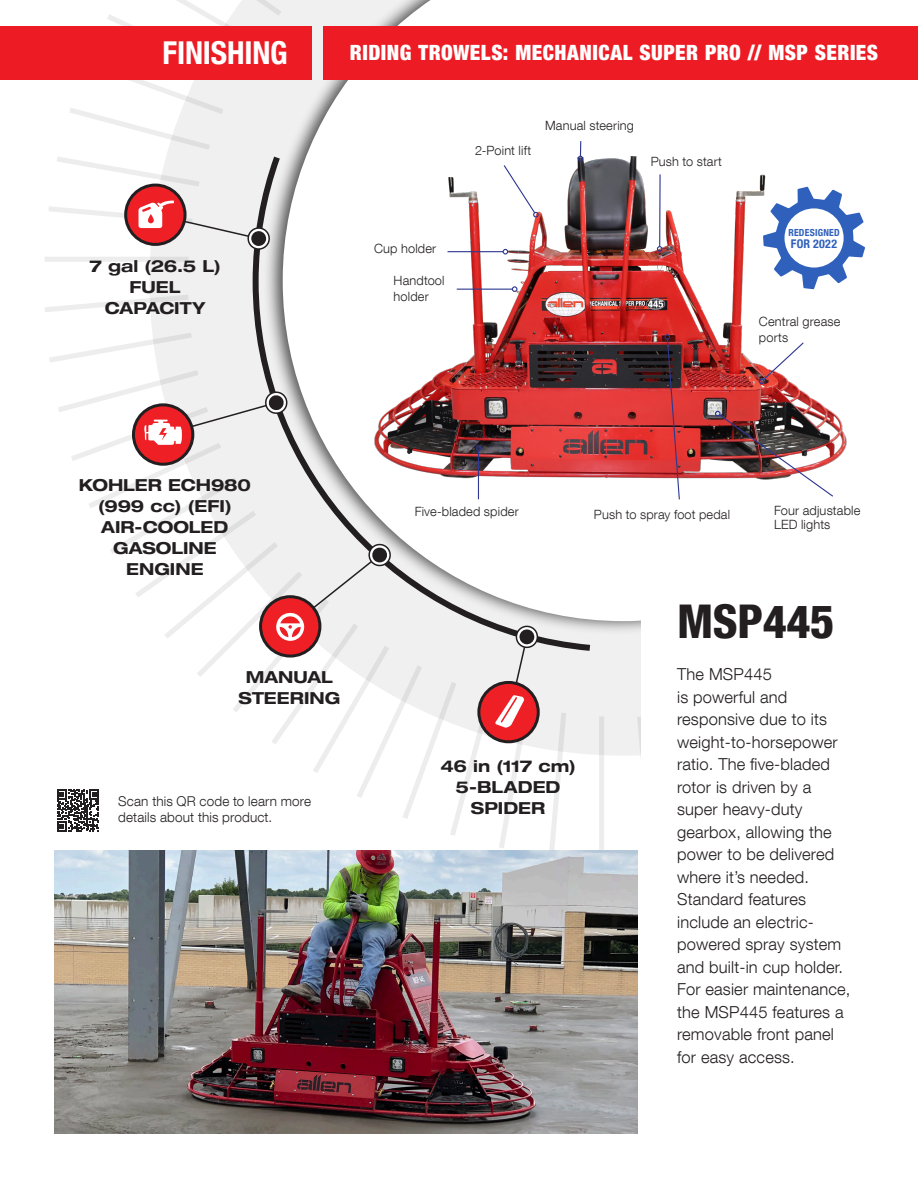
<style>
.page{position:relative;width:918px;height:1188px;background:#fff}
.page>*{position:absolute;margin:0;border:0;box-sizing:border-box;transform-origin:0 0}
.HEADER__Product{font:800 condensed 46.5px "Helvetica Neue LT Com";letter-spacing:-.01em;color:#231f20}
.t1{font:700 condensed 31.5px "Helvetica Neue LT Com";letter-spacing:-.005em;color:#fff}
.t2{font:900 condensed 21px "Helvetica Neue LT Com";letter-spacing:.025em;color:#fff}
.BODY_TEXT{font:300 16.5px/22.5px "Helvetica Neue LT Com";letter-spacing:.01em;color:#231f20}
.t3{font:700 expanded 16.5px/21px "Helvetica Neue LT Com";color:#231f20;text-align:center}
.t4{font:300 13.5px/16.2px "Helvetica Neue LT Com";letter-spacing:.01em;color:#231f20}
.t5{font:300 12.75px/15.3px "Helvetica Neue LT Com";letter-spacing:.015em;color:#231f20}
.t6{font:700 condensed 12px "Helvetica Neue LT Com";letter-spacing:.025em;color:#2e60bc}
.t7{font:700 condensed 9.75px "Helvetica Neue LT Com";letter-spacing:.02em;color:#2e60bc}
</style>
<div class="page">
<div style="left:150px;top:190px;width:491px;height:565px;background:#f0f0f0"></div>
<svg style="left:57px;top:0;width:201px;height:190px"></svg>
<svg style="left:634px;top:711px;width:7px;height:150px"></svg>
<svg style="left:599px;top:716px;width:5px;height:134px"></svg>
<svg style="left:546px;top:707px;width:23px;height:143px"></svg>
<svg style="left:45px;top:292px;width:149px;height:23px"></svg>
<svg style="left:45px;top:257px;width:144px;height:5px"></svg>
<svg style="left:283px;top:0;width:358px;height:621px"></svg>
<div style="left:0;top:26px;width:312px;height:54px;background:#ed1c24"></div>
<div style="left:323px;top:26px;width:595px;height:54px;background:#ed1c24"></div>
<svg style="left:250px;top:150px;width:346px;height:504px"></svg>
<svg style="left:126px;top:185px;width:59px;height:59px"></svg>
<div style="left:124px;top:184px;width:63px;height:62px;border:3px solid #231f20;border-radius:50%"></div>
<svg style="left:49px;top:201px;width:222px;height:49px"></svg>
<img style="left:302px;top:139px;width:545px;height:380px">
<svg style="left:503px;top:164px;width:36px;height:54px"></svg>
<hr style="left:659px;top:174px;width:2px;height:73px;background:#2e3791">
<svg style="left:657px;top:246px;width:6px;height:6px"></svg>
<svg style="left:759px;top:341px;width:46px;height:43px"></svg>
<svg style="left:664px;top:334px;width:17px;height:167px;background:#a54b51"></svg>
<hr style="left:457px;top:289px;width:55px;height:1px;background:#2e3791">
<svg style="left:512px;top:286px;width:5px;height:6px"></svg>
<svg style="left:763px;top:187px;width:102px;height:102px"></svg>
<div style="left:785px;top:208px;width:59px;height:60px;background:#fff;border-radius:50%"></div>
<hr style="left:448px;top:251px;width:55px;height:1px;background:#2e3791">
<svg style="left:503px;top:249px;width:5px;height:6px"></svg>
<img style="left:715px;top:411px;width:119px;height:87px">
<svg style="left:578px;top:141px;width:5px;height:20px"></svg>
<img style="left:54px;top:850px;width:583px;height:284px">
<svg style="left:49px;top:329px;width:489px;height:525px"></svg>
<h2 class="t1" style="left:163px;top:34px;width:127px">FINISHING</h2>
<p class="t2" style="left:350px;top:40px;width:530px">RIDING TROWELS: MECHANICAL SUPER PRO // MSP SERIES</p>
<p class="t3" style="left:89px;top:255px;width:133px">7 gal (26.5 L)</p>
<p class="t3" style="left:129px;top:276px;width:53px">FUEL</p>
<p class="t3" style="left:105px;top:297px;width:102px">CAPACITY</p>
<p class="t5" style="left:374px;top:241px;width:64px">Cup holder</p>
<p class="t5" style="left:394px;top:273px;width:53px">Handtool holder</p>
<p class="t5" style="left:475px;top:143px;width:58px">2-Point lift</p>
<p class="t5" style="left:545px;top:118px;width:90px">Manual steering</p>
<p class="t5" style="left:651px;top:153px;width:73px">Push to start</p>
<p class="t7" style="left:788px;top:227px;width:53px">REDESIGNED</p>
<p class="t6" style="left:791px;top:237px;width:48px">FOR 2022</p>
<p class="t5" style="left:759px;top:314px;width:83px">Central grease ports</p>
<p class="t3" style="left:79px;top:474px;width:173px">KOHLER ECH980 (999 cc) (EFI)</p>
<p class="t3" style="left:101px;top:516px;width:129px">AIR-COOLED<br>GASOLINE<br>ENGINE</p>
<p class="t3" style="left:239px;top:666px;width:103px">MANUAL<br>STEERING</p>
<p class="t4" style="left:118px;top:793px;width:194px">Scan this QR code to learn more details about this product.</p>
<p class="t5" style="left:415px;top:504px;width:106px">Five-bladed spider</p>
<p class="t5" style="left:594px;top:507px;width:138px">Push to spray foot pedal</p>
<p class="t5" style="left:774px;top:503px;width:88px;line-height:14.2px">Four adjustable<br>LED lights</p>
<p class="t3" style="left:440px;top:755px;width:137px">46 in (117 cm)<br>5-BLADED</p>
<p class="t3" style="left:471px;top:797px;width:76px">SPIDER</p>
<p class="HEADER__Product" style="left:677px;top:593px;width:159px">MSP445</p>
<p class="BODY_TEXT" style="left:677px;top:663px;width:175px">The MSP445<br>is powerful and responsive due to its weight-to-horsepower ratio. The five-bladed rotor is driven by a super heavy-duty gearbox, allowing the power to be delivered where it’s needed.<br>Standard features include an electric&shy;powered spray system and built-in cup holder.<br>For easier maintenance, the MSP445 features a removable front panel for easy access.</p>
</div>
